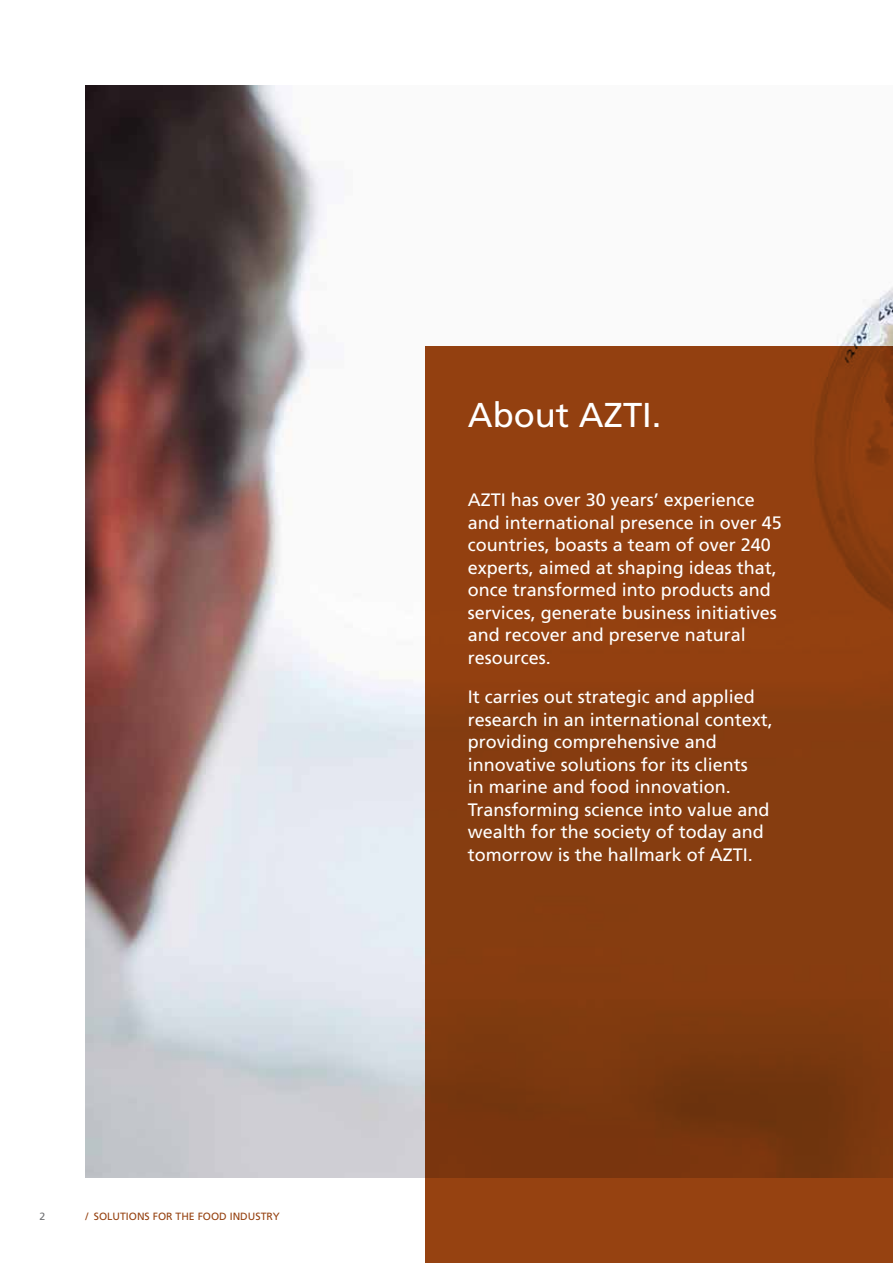
<style>
.page{position:relative;width:893px;height:1263px;background:#fff}
.page>*{position:absolute;margin:0;border:0;box-sizing:border-box;transform-origin:0 0}
.t1{font:34.5px "Frutiger LT Std";color:#fff}
.t2{font:18px/22.5px "Frutiger LT Std";color:#fff}
.t3{font:10.5px "Frutiger LT Std";color:#964211}
.t4{font:10.5px "Frutiger LT Std";color:#6d6e71}
</style>
<div class="page">
<img style="left:85px;top:85px;width:808px;height:1093px">
<svg style="left:425px;top:346px;width:468px;height:917px;background:#893d0f"></svg>
<p class="t4" style="left:40px;top:1210px;width:7px">2</p>
<p class="t3" style="left:85px;top:1210px;width:196px">/ SOLUTIONS FOR THE FOOD INDUSTRY</p>
<h1 class="t1" style="left:468px;top:395px;width:195px">About AZTI.</h1>
<p class="t2" style="left:468px;top:489px;width:316px">AZTI has over 30 years’ experience and international presence in over 45 countries, boasts a team of over 240 experts, aimed at shaping ideas that, once transformed into products and services, generate business initiatives and recover and preserve natural resources.</p>
<p class="t2" style="left:468px;top:686px;width:307px">It carries out strategic and applied research in an international context, providing comprehensive and innovative solutions for its clients<br>in marine and food innovation.<br>Transforming science into value and wealth for the society of today and tomorrow is the hallmark of AZTI.</p>
</div>
